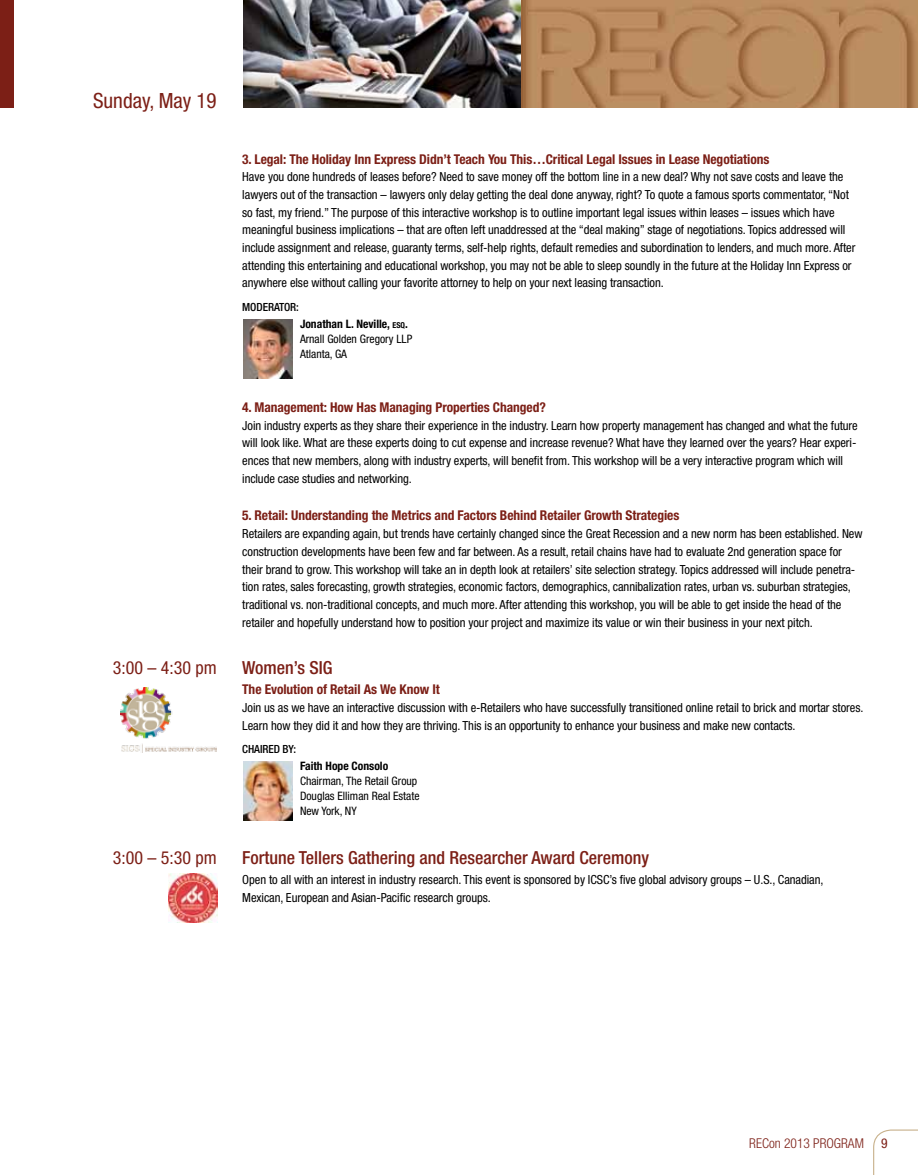
<style>
.page{position:relative;width:918px;height:1175px;background:#fff}
.page>*{position:absolute;margin:0;border:0;box-sizing:border-box;transform-origin:0 0}
.t1{font:condensed 21px "Helvetica Neue";color:#7c1f16}
.t2{font:500 condensed 18px "Helvetica Neue";color:#7c1f16}
.t3{font:condensed 18px "Helvetica Neue";color:#7c1f16}
.t4{font:700 condensed 13.5px "Helvetica Neue";letter-spacing:-.005em;color:#7c1f16}
.t5{font:300 condensed 13.5px "Helvetica Neue";color:#7c1f16}
.t6{font:condensed 13.5px "Helvetica Neue";color:#7c1f16}
.t7{font:condensed 12.6px/17.7px "Helvetica Neue";letter-spacing:-.005em;color:#000}
.t8{font:condensed 11.7px/15px "Helvetica Neue";color:#000}
.t9{font:700 condensed 11.7px "Helvetica Neue";color:#000}
.t10{font:500 condensed 11.25px "Helvetica Neue";letter-spacing:-.005em;color:#000}
.s1{font-weight:700}
.s2{font-weight:700;font-size:8.1px}
</style>
<div class="page">
<img style="left:521px;top:0;width:397px;height:108px">
<svg style="left:873px;top:1129px;width:45px;height:45px"></svg>
<img style="left:243px;top:0;width:278px;height:108px">
<img style="left:243px;top:319px;width:49px;height:59px">
<img style="left:120px;top:687px;width:96px;height:65px">
<img style="left:243px;top:761px;width:49px;height:59px">
<img style="left:169px;top:874px;width:48px;height:48px">
<div style="left:0;top:0;width:14px;height:108px;background:#7c1f16"></div>
<h1 class="t1" style="left:93px;top:88px;width:125px">Sunday, May 19</h1>
<p class="t4" style="left:242px;top:151px;width:529px">3. Legal: The Holiday Inn Express Didn’t Teach You This…Critical Legal Issues in Lease Negotiations</p>
<p class="t7" style="left:242px;top:168px;width:615px">Have you done hundreds of leases before? Need to save money off the bottom line in a new deal? Why not save costs and leave the lawyers out of the transaction – lawyers only delay getting the deal done anyway, right? To quote a famous sports commentator, “Not so fast, my friend.” The purpose of this interactive workshop is to outline important legal issues within leases – issues which have meaningful business implications – that are often left unaddressed at the “deal making” stage of negotiations. Topics addressed will include assignment and release, guaranty terms, self-help rights, default remedies and subordination to lenders, and much more. After attending this entertaining and educational workshop, you may not be able to sleep soundly in the future at the Holiday Inn Express or anywhere else without calling your favorite attorney to help on your next leasing transaction.</p>
<p class="t10" style="left:242px;top:300px;width:58px">Moderator:</p>
<p class="t8" style="left:300px;top:316px;width:114px"><span class="s1">Jonathan L. Neville,</span> <span class="s2">esq</span><span class="s1">.<br></span>Arnall Golden Gregory LLP<br>Atlanta, GA</p>
<p class="t4" style="left:242px;top:399px;width:305px">4. Management: How Has Managing Properties Changed?</p>
<p class="t7" style="left:242px;top:416px;width:617px">Join industry experts as they share their experience in the industry. Learn how property management has changed and what the future will look like. What are these experts doing to cut expense and increase revenue? What have they learned over the years? Hear experi&shy;ences that new members, along with industry experts, will benefit from. This workshop will be a very interactive program which will include case studies and networking.</p>
<p class="t4" style="left:242px;top:507px;width:439px">5. Retail: Understanding the Metrics and Factors Behind Retailer Growth Strategies</p>
<p class="t7" style="left:242px;top:524px;width:622px">Retailers are expanding again, but trends have certainly changed since the Great Recession and a new norm has been established. New construction developments have been few and far between. As a result, retail chains have had to evaluate 2nd generation space for their brand to grow. This workshop will take an in depth look at retailers’ site selection strategy. Topics addressed will include penetra&shy;tion rates, sales forecasting, growth strategies, economic factors, demographics, cannibalization rates, urban vs. suburban strategies, traditional vs. non-traditional concepts, and much more. After attending this workshop, you will be able to get inside the head of the retailer and hopefully understand how to position your project and maximize its value or win their business in your next pitch.</p>
<h2 class="t3" style="left:113px;top:657px;width:105px">3:00 – 4:30 pm</h2>
<h2 class="t2" style="left:242px;top:657px;width:90px">Women’s SIG</h2>
<p class="t4" style="left:242px;top:681px;width:199px">The Evolution of Retail As We Know It</p>
<p class="t7" style="left:242px;top:698px;width:623px">Join us as we have an interactive discussion with e-Retailers who have successfully transitioned online retail to brick and mortar stores.<br>Learn how they did it and how they are thriving. This is an opportunity to enhance your business and make new contacts.</p>
<p class="t10" style="left:242px;top:742px;width:56px">Chaired by:</p>
<p class="t9" style="left:300px;top:759px;width:90px">Faith Hope Consolo</p>
<p class="t8" style="left:300px;top:773px;width:121px">Chairman, The Retail Group<br>Douglas Elliman Real Estate<br>New York, NY</p>
<h2 class="t3" style="left:113px;top:847px;width:105px">3:00 – 5:30 pm</h2>
<h2 class="t2" style="left:242px;top:847px;width:408px">Fortune Tellers Gathering and Researcher Award Ceremony</h2>
<p class="t7" style="left:242px;top:870px;width:583px">Open to all with an interest in industry research. This event is sponsored by ICSC’s five global advisory groups – U.S., Canadian,<br>Mexican, European and Asian-Pacific research groups.</p>
<p class="t5" style="left:749px;top:1135px;width:116px">RECon 2013 PROGRAM</p>
<p class="t6" style="left:881px;top:1135px;width:8px">9</p>
</div>
